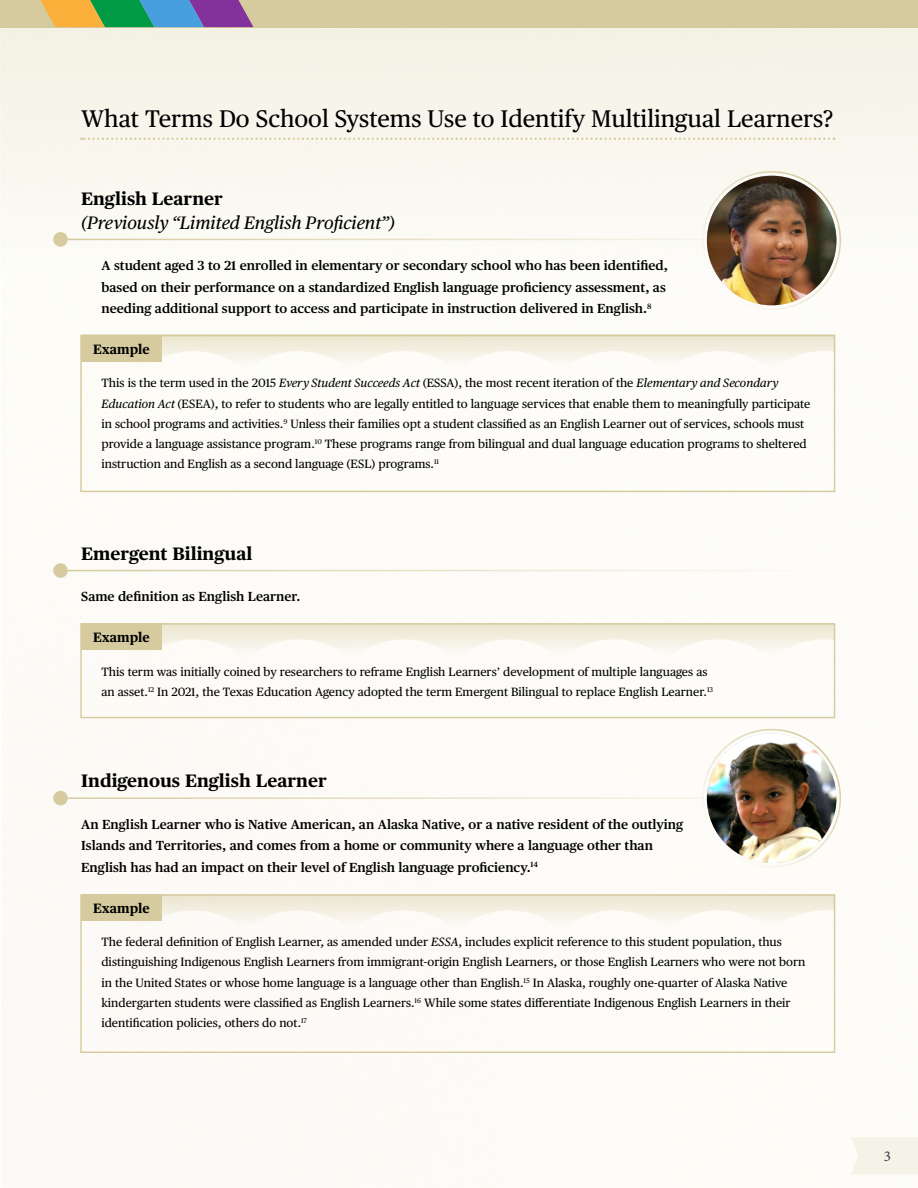
<style>
.page{position:relative;width:918px;height:1188px;background:#fff}
.page>*{position:absolute;margin:0;border:0;box-sizing:border-box;transform-origin:0 0}
.t1{font:24px "Publico Text";color:#000}
.t2{font:italic 18px/24px "Publico Text";color:#000}
.t3{font:700 18px "Publico Text";color:#000}
.t4{font:15px "Minion Pro";color:#313e47}
.t5{font:700 13.5px "Publico Text";color:#000}
.t6{font:600 13.2px/21.5px "Publico Text";color:#000}
.t7{font:12px/20.2px "Publico Text";color:#000}
.s1{font-weight:700;font-style:normal}
.s2{font-style:italic}
</style>
<div class="page">
<div style="left:0;top:0;width:918px;height:275px;background:#f8f6ed"></div>
<div style="left:850px;top:1137px;width:68px;height:37px;background:#f5f2e7"></div>
<svg style="left:80px;top:623px;width:756px;height:431px"></svg>
<svg style="left:81px;top:138px;width:754px;height:2px"></svg>
<div style="left:0;top:0;width:918px;height:27px;background:#d5cb9f"></div>
<svg style="left:40px;top:0;width:213px;height:27px;background:#798b80"></svg>
<hr style="left:68px;top:239px;width:768px;height:1px;background:#fff">
<div style="left:53px;top:232px;width:15px;height:15px;background:#d5cb9f;border-radius:50%"></div>
<svg style="left:81px;top:335px;width:754px;height:36px"></svg>
<div style="left:81px;top:335px;width:81px;height:27px;background:#d5cb9f"></div>
<svg style="left:694px;top:171px;width:153px;height:139px"></svg>
<img style="left:707px;top:176px;width:129px;height:129px;border-radius:65px">
<div style="left:53px;top:563px;width:15px;height:15px;background:#d5cb9f;border-radius:50%"></div>
<svg style="left:81px;top:623px;width:754px;height:37px"></svg>
<div style="left:81px;top:623px;width:81px;height:27px;background:#d5cb9f"></div>
<hr style="left:68px;top:797px;width:768px;height:2px;background:#fff">
<div style="left:53px;top:791px;width:15px;height:14px;background:#d5cb9f;border-radius:50%"></div>
<img style="left:694px;top:721px;width:147px;height:155px">
<h1 class="t1" style="left:81px;top:100px;width:754px">What Terms Do School Systems Use to Identify Multilingual Learners?</h1>
<p class="t2" style="left:81px;top:185px;width:315px"><span class="s1">English Learner<br></span>(Previously “Limited English Profcient”)</p>
<p class="t6" style="left:101px;top:254px;width:568px">A student aged 3 to 21 enrolled in elementary or secondary school who has been identifed, based on their performance on a standardized English language profciency assessment, as needing additional support to access and participate in instruction delivered in English.<sup>8</sup></p>
<p class="t5" style="left:93px;top:338px;width:58px">Example</p>
<p class="t7" style="left:101px;top:372px;width:711px">This is the term used in the 2015 <span class="s2">Every Student Succeeds Act</span> (ESSA), the most recent iteration of the <span class="s2">Elementary and Secondary Education Act</span> (ESEA), to refer to students who are legally entitled to language services that enable them to meaningfully participate in school programs and activities.<sup>9</sup> Unless their families opt a student classifed as an English Learner out of services, schools must provide a language assistance program.<sup>10</sup> These programs range from bilingual and dual language education programs to sheltered instruction and English as a second language (ESL) programs.<sup>11</sup></p>
<h1 class="t3" style="left:81px;top:540px;width:173px">Emergent Bilingual</h1>
<h1 class="t6" style="left:81px;top:585px;width:221px">Same defnition as English Learner.</h1>
<p class="t5" style="left:93px;top:627px;width:58px">Example</p>
<p class="t7" style="left:101px;top:661px;width:613px">This term was initially coined by researchers to reframe English Learners’ development of multiple languages as an asset.<sup>12</sup> In 2021, the Texas Education Agency adopted the term Emergent Bilingual to replace English Learner.<sup>13</sup></p>
<p class="t3" style="left:81px;top:767px;width:247px">Indigenous English Learner</p>
<p class="t6" style="left:81px;top:813px;width:603px">An English Learner who is Native American, an Alaska Native, or a native resident of the outlying<br>Islands and Territories, and comes from a home or community where a language other than<br>English has had an impact on their level of English language profciency.<sup>14</sup></p>
<h1 class="t5" style="left:93px;top:898px;width:58px">Example</h1>
<p class="t7" style="left:101px;top:931px;width:705px">The federal defnition of English Learner, as amended under <span class="s2">ESSA</span>, includes explicit reference to this student population, thus distinguishing Indigenous English Learners from immigrant-origin English Learners, or those English Learners who were not born in the United States or whose home language is a language other than English.<sup>15</sup> In Alaska, roughly one-quarter of Alaska Native kindergarten students were classifed as English Learners.<sup>16</sup> While some states diferentiate Indigenous English Learners in their identifcation policies, others do not.<sup>17</sup></p>
<p class="t4" style="left:884px;top:1146px;width:9px">3</p>
</div>
